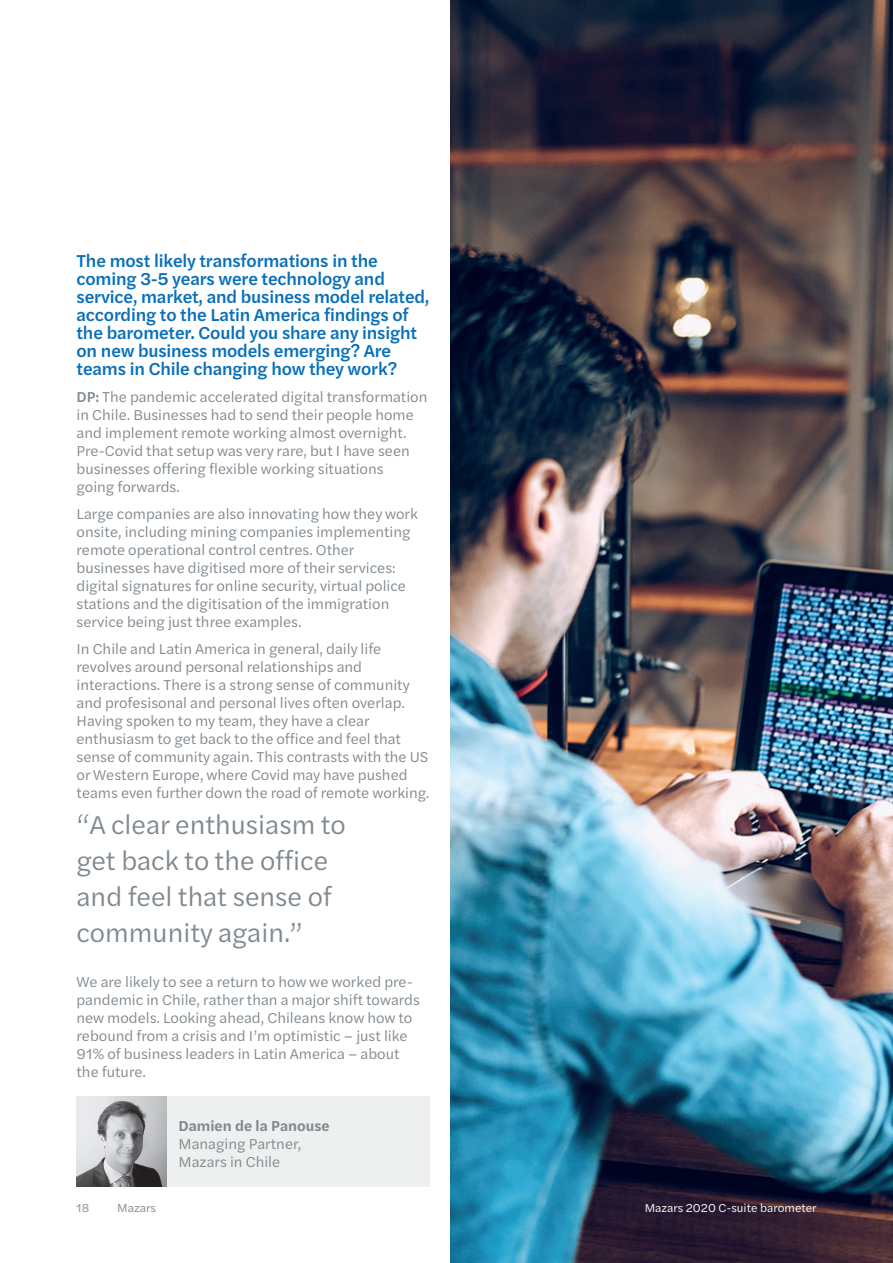
<style>
.page{position:relative;width:893px;height:1263px;background:#fff}
.page>*{position:absolute;margin:0;border:0;box-sizing:border-box;transform-origin:0 0}
.t1{font:27px/36px "Halyard Text";color:#808990}
.t2{font:500 18px/18px "Halyard Text";letter-spacing:-.01em;color:#0970b9}
.t3{font:15px/18px "Halyard Text";color:#808990}
.t4{font:600 15px "Halyard Text";color:#808990}
.t5{font:12px "Halyard Text";color:#fff}
.t6{font:12px "Halyard Text";color:#808990}
.s1{font-weight:500}
</style>
<div class="page">
<img style="left:451px;top:0;width:442px;height:1263px">
<div style="left:77px;top:1096px;width:352px;height:90px;background:#eeefef"></div>
<img style="left:77px;top:1096px;width:90px;height:90px">
<p class="t2" style="left:77px;top:251px;width:354px">The most likely transformations in the coming 3-5 years were technology and service, market, and business model related, according to the Latin America findings of the barometer. Could you share any insight on new business models emerging? Are teams in Chile changing how they work?</p>
<p class="t3" style="left:77px;top:387px;width:352px"><span class="s1">DP:</span> The pandemic accelerated digital transformation in Chile. Businesses had to send their people home and implement remote working almost overnight.<br>Pre-Covid that setup was very rare, but I have seen businesses offering flexible working situations<br>going forwards.</p>
<p class="t3" style="left:77px;top:504px;width:343px">Large companies are also innovating how they work onsite, including mining companies implementing remote operational control centres. Other businesses have digitised more of their services: digital signatures for online security, virtual police stations and the digitisation of the immigration service being just three examples.</p>
<p class="t3" style="left:77px;top:639px;width:354px">In Chile and Latin America in general, daily life revolves around personal relationships and interactions. There is a strong sense of community and profesisonal and personal lives often overlap.<br>Having spoken to my team, they have a clear enthusiasm to get back to the office and feel that sense of community again. This contrasts with the US or Western Europe, where Covid may have pushed teams even further down the road of remote working.</p>
<h1 class="t1" style="left:77px;top:806px;width:271px">“A clear enthusiasm to get back to the office and feel that sense of community again.”</h1>
<p class="t3" style="left:77px;top:972px;width:345px">We are likely to see a return to how we worked pre&shy;pandemic in Chile, rather than a major shift towards new models. Looking ahead, Chileans know how to rebound from a crisis and I’m optimistic – just like 91% of business leaders in Latin America – about the future.</p>
<p class="t4" style="left:179px;top:1115px;width:153px">Damien de la Panouse</p>
<p class="t3" style="left:179px;top:1134px;width:124px">Managing Partner,<br>Mazars in Chile</p>
<p class="t6" style="left:77px;top:1199px;width:14px">18</p>
<p class="t6" style="left:117px;top:1199px;width:40px">Mazars</p>
<p class="t5" style="left:645px;top:1199px;width:174px">Mazars 2020 C-suite barometer</p>
</div>
